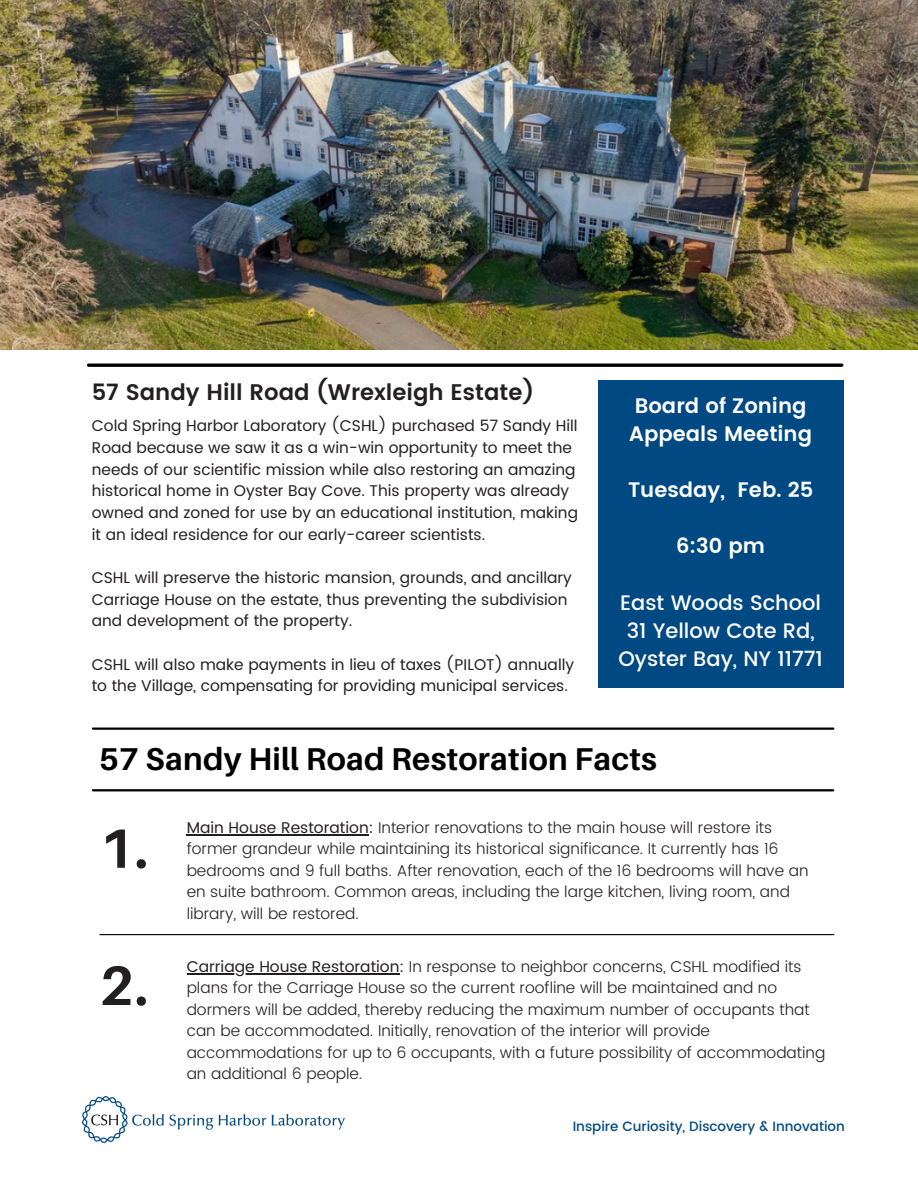
<style>
.page{position:relative;width:918px;height:1188px;background:#fff}
.page>*{position:absolute;margin:0;border:0;box-sizing:border-box;transform-origin:0 0}
.t1{font:700 55.35px "Aileron";color:#231f20}
.t2{font:700 31.5px "Aileron";letter-spacing:.01em;color:#000}
.t3{font:600 22.65px "Poppins";color:#231f20}
.t4{font:600 21px/28.2px "Poppins";color:#fff}
.t5{font:500 21px/28.2px "Poppins";color:#fff;text-align:center}
.t6{font:300 15.6px/21.5px "Poppins";color:#231f20}
.t7{font:15.45px/21.6px "Poppins";color:#231f20}
.t8{font:500 13.5px "Poppins";color:#004982}
.s1{font-weight:400}
</style>
<div class="page">
<svg style="left:89px;top:363px;width:753px;height:4px;background:#272727"></svg>
<img style="left:0;top:0;width:918px;height:350px">
<hr style="left:93px;top:789px;width:740px;height:2px;background:#000">
<hr style="left:93px;top:728px;width:740px;height:2px;background:#000">
<hr style="left:100px;top:934px;width:734px;height:1px;background:#000">
<div style="left:598px;top:380px;width:246px;height:308px;background:#004982"></div>
<img style="left:83px;top:1096px;width:262px;height:46px">
<hr style="left:187px;top:834px;width:182px;height:1px;background:#231f20">
<hr style="left:187px;top:973px;width:213px;height:1px;background:#231f20">
<h3 class="t3" style="left:92px;top:379px;width:444px">57 Sandy Hill Road (Wrexleigh Estate)</h3>
<p class="t7" style="left:92px;top:415px;width:488px">Cold Spring Harbor Laboratory (CSHL) purchased 57 Sandy Hill Road because we saw it as a win-win opportunity to meet the needs of our scientific mission while also restoring an amazing historical home in Oyster Bay Cove. This property was already owned and zoned for use by an educational institution, making it an ideal residence for our early-career scientists.</p>
<h3 class="t7" style="left:92px;top:567px;width:482px">CSHL will preserve the historic mansion, grounds, and ancillary<br>Carriage House on the estate, thus preventing the subdivision and development of the property.</h3>
<h4 class="t7" style="left:92px;top:653px;width:484px">CSHL will also make payments in lieu of taxes (PILOT) annually to the Village, compensating for providing municipal services.</h4>
<h4 class="t4" style="left:629px;top:391px;width:184px">Board of Zoning<br>Appeals Meeting</h4>
<h4 class="t4" style="left:628px;top:476px;width:187px">Tuesday, Feb. 25</h4>
<h3 class="t4" style="left:676px;top:532px;width:90px">6:30 pm</h3>
<h3 class="t5" style="left:618px;top:588px;width:206px">East Woods School<br>31 Yellow Cote Rd,<br>Oyster Bay, NY 11771</h3>
<h2 class="t2" style="left:99px;top:739px;width:559px">57 Sandy Hill Road Restoration Facts</h2>
<h3 class="t1" style="left:99px;top:814px;width:50px">1.</h3>
<p class="t6" style="left:187px;top:817px;width:623px"><span class="s1">Main House Restoration:</span> Interior renovations to the main house will restore its former grandeur while maintaining its historical significance. It currently has 16 bedrooms and 9 full baths. After renovation, each of the 16 bedrooms will have an en suite bathroom. Common areas, including the large kitchen, living room, and library, will be restored.</p>
<p class="t1" style="left:99px;top:951px;width:50px">2.</p>
<h1 class="t6" style="left:187px;top:956px;width:640px"><span class="s1">Carriage House Restoration:</span> In response to neighbor concerns, CSHL modified its plans for the Carriage House so the current roofline will be maintained and no dormers will be added, thereby reducing the maximum number of occupants that can be accommodated. Initially, renovation of the interior will provide accommodations for up to 6 occupants, with a future possibility of accommodating an additional 6 people.</h1>
<p class="t8" style="left:573px;top:1118px;width:274px">Inspire Curiosity, Discovery &amp; Innovation</p>
</div>
